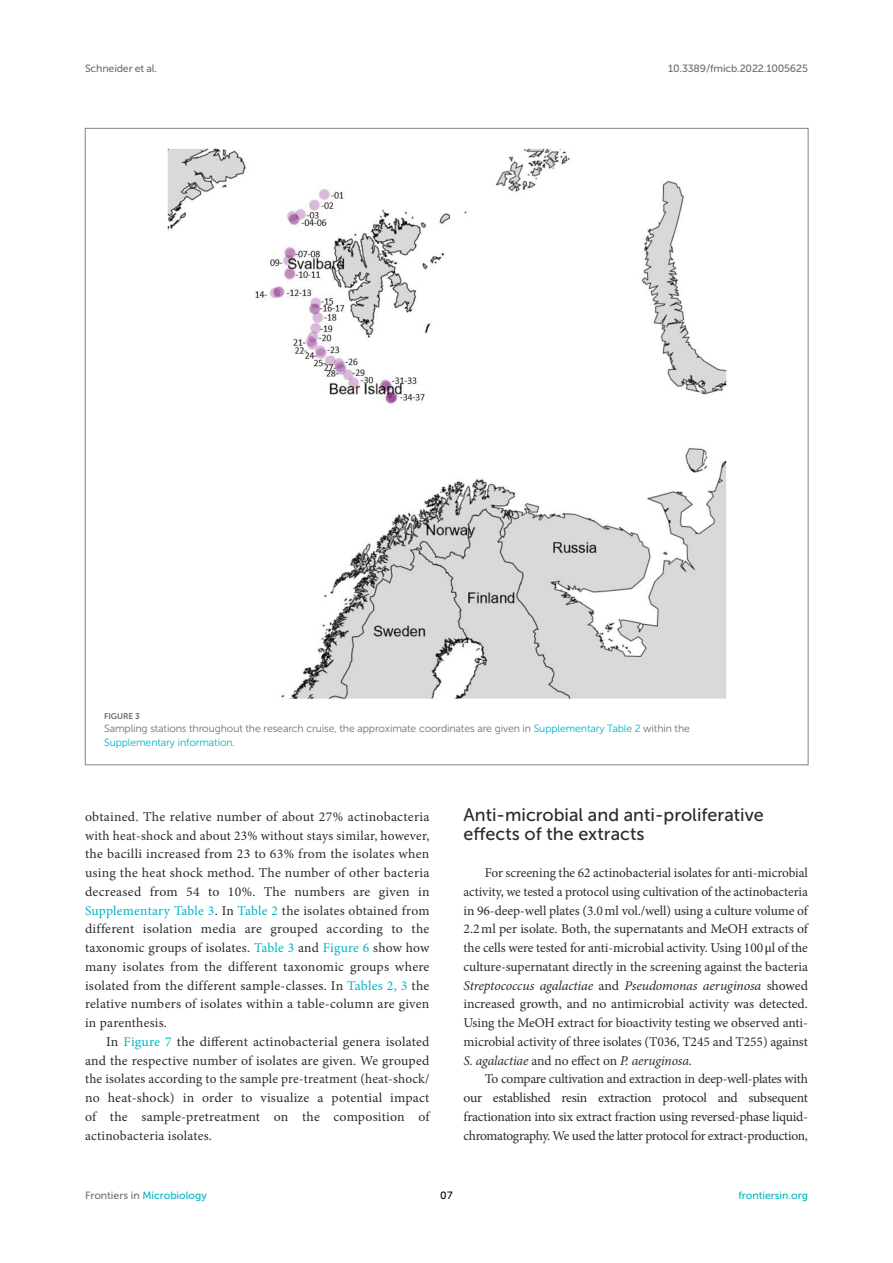
<style>
.page{position:relative;width:893px;height:1263px;background:#fff}
.page>*{position:absolute;margin:0;border:0;box-sizing:border-box;transform-origin:0 0}
.HEAD_2{font:18px/18.8px "Museo Sans 500";color:#2b2b2a}
.TEXT{font:13.5px/18.8px "Minion Pro";letter-spacing:.01em;color:#2b2b2a;text-align:justify}
.TEXT_FLUSH{font:13.5px/18.8px "Minion Pro";letter-spacing:-.005em;color:#2b2b2a;text-align:justify}
.FIG_LEG{font:10.5px/13.5px "Museo Sans 300";letter-spacing:-.01em;color:#706f70}
.t1{font:10.5px "Museo Sans 500";letter-spacing:-.015em;color:#706f70}
.t2{font:10.5px "Museo Sans 500";color:#00b4c4}
.t3{font:10.5px "Museo Sans 500";color:#000}
.FIG_HD{font:8.25px "Museo Sans 700";letter-spacing:-.01em;color:#706f70}
.s1{color:#00b4c4}
.s2{font-family:"STIX General"}
.s3{font-style:italic}
.s4{color:#706f70}
</style>
<div class="page">
<img style="left:167px;top:148px;width:560px;height:551px">
<p class="t1" style="left:85px;top:63px;width:74px">Schneider et al.</p>
<p class="t1" style="left:668px;top:63px;width:141px">10.3389/fmicb.2022.1005625</p>
<p class="FIG_HD" style="left:104px;top:711px;width:37px">FIGURE 3</p>
<p class="FIG_LEG" style="left:104px;top:722px;width:587px">Sampling stations throughout the research cruise, the approximate coordinates are given in <span class="s1">Supplementary Table 2</span> within the<br><span class="s1">Supplementary information</span>.</p>
<p class="TEXT" style="left:85px;top:807px;width:346px">obtained. The relative number of about 27% actinobacteria with heat-shock and about 23% without stays similar, however, the bacilli increased from 23 to 63% from the isolates when using the heat shock method. The number of other bacteria decreased from 54 to 10%. The numbers are given in <span class="s1">Supplementary Table 3</span>. In <span class="s1">Table 2</span> the isolates obtained from different isolation media are grouped according to the taxonomic groups of isolates. <span class="s1">Table 3</span> and <span class="s1">Figure 6</span> show how many isolates from the different taxonomic groups where isolated from the different sample-classes. In <span class="s1">Tables 2, 3</span> the relative numbers of isolates within a table-column are given in parenthesis.</p>
<p class="TEXT" style="left:85px;top:1032px;width:346px;text-indent:21px">In <span class="s1">Figure 7</span> the different actinobacterial genera isolated and the respective number of isolates are given. We grouped the isolates according to the sample pre-treatment (heat-shock/ no heat-shock) in order to visualize a potential impact of the sample-pretreatment on the composition of actinobacteria isolates.</p>
<p class="HEAD_2" style="left:463px;top:805px;width:302px">Anti-microbial and anti-proliferative effects of the extracts</p>
<p class="TEXT_FLUSH" style="left:463px;top:863px;width:346px;text-indent:21px">For screening the 62 actinobacterial isolates for anti-microbial activity, we tested a protocol using cultivation of the actinobacteria in 96-deep-well plates (3.0ml vol./well) using a culture volume of 2.2ml per isolate. Both, the supernatants and MeOH extracts of the cells were tested for anti-microbial activity. Using 100<span class="s2">μ</span>l of the culture-supernatant directly in the screening against the bacteria <span class="s3">Streptococcus agalactiae</span> and <span class="s3">Pseudomonas aeruginosa</span> showed increased growth, and no antimicrobial activity was detected.<br>Using the MeOH extract for bioactivity testing we observed anti&shy;microbial activity of three isolates (T036, T245 and T255) against <span class="s3">S. agalactiae</span> and no effect on <span class="s3">P. aeruginosa</span>.</p>
<p class="TEXT" style="left:463px;top:1070px;width:346px;text-indent:21px">To compare cultivation and extraction in deep-well-plates with our established resin extraction protocol and subsequent fractionation into six extract fraction using reversed-phase liquid&shy;chromatography. We used the latter protocol for extract-production,</p>
<p class="t2" style="left:85px;top:1190px;width:123px"><span class="s4">Frontiers in</span> Microbiology</p>
<p class="t3" style="left:440px;top:1190px;width:14px">07</p>
<p class="t2" style="left:738px;top:1190px;width:71px">frontiersin.org</p>
</div>
